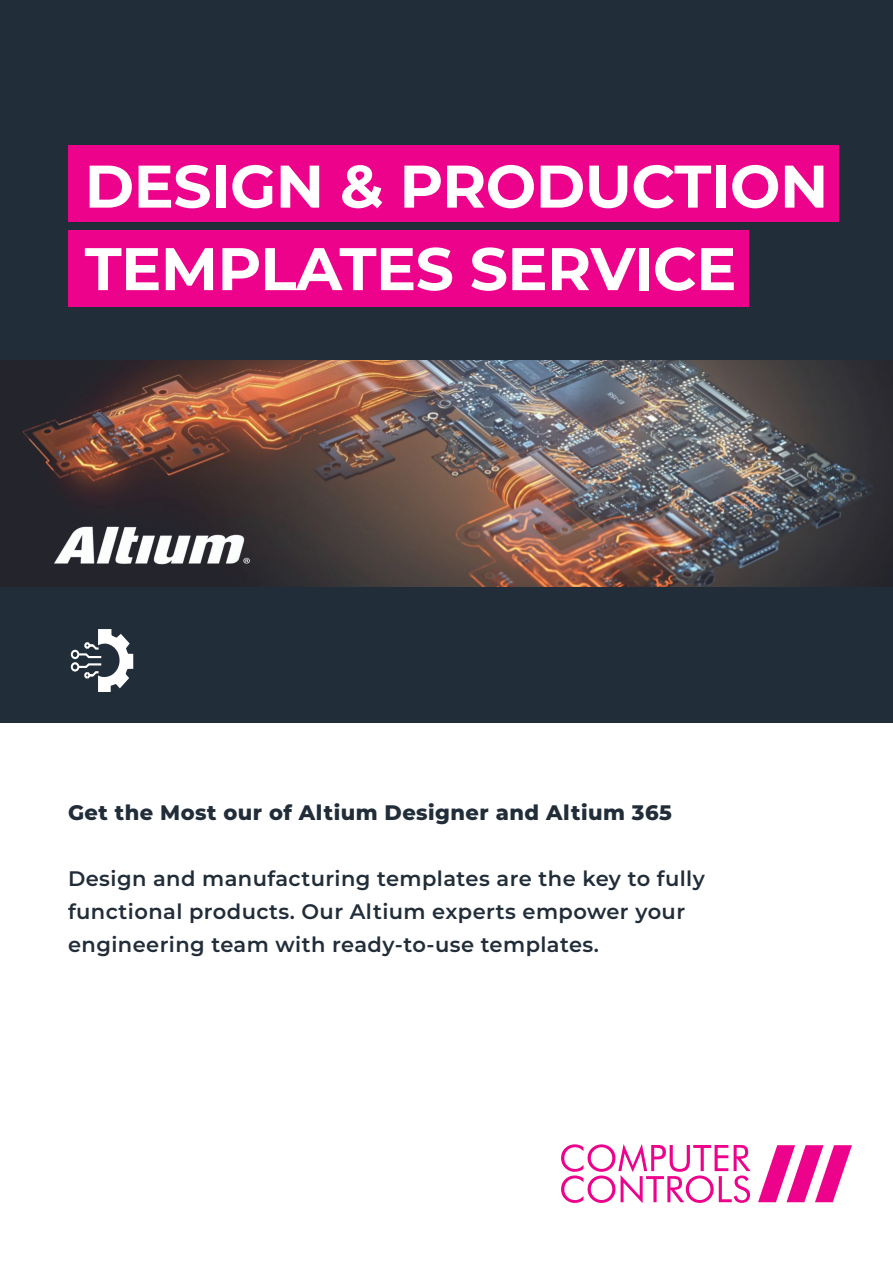
<style>
.page{position:relative;width:893px;height:1263px;background:#fff}
.page>*{position:absolute;margin:0;border:0;box-sizing:border-box;transform-origin:0 0}
.t1{font:700 60px/82.5px "Montserrat";letter-spacing:-.01em;color:#fff}
.t2{font:600 21px/33px "Montserrat";letter-spacing:.02em;color:#212d39}
.t3{font:800 21px "Montserrat";letter-spacing:.02em;color:#212d39}
</style>
<div class="page">
<div style="left:0;top:0;width:893px;height:723px;background:#212d39"></div>
<svg style="left:758px;top:1145px;width:94px;height:57px"></svg>
<svg style="left:561px;top:1144px;width:190px;height:59px"></svg>
<img style="left:0;top:361px;width:893px;height:225px">
<div style="left:71px;top:650px;width:8px;height:9px;border:2px solid #fff;border-radius:50%"></div>
<div style="left:71px;top:662px;width:8px;height:9px;border:2px solid #fff;border-radius:50%"></div>
<svg style="left:76px;top:629px;width:58px;height:63px"></svg>
<div style="left:68px;top:146px;width:771px;height:76px;background:#ed028c"></div>
<div style="left:68px;top:231px;width:680px;height:76px;background:#ed028c"></div>
<img style="left:54px;top:524px;width:196px;height:43px">
<h1 class="t1" style="left:85px;top:142px;width:745px">DESIGN &amp; PRODUCTION<br>TEMPLATES SERVICE</h1>
<p class="t3" style="left:68px;top:797px;width:605px">Get the Most our of Altium Designer and Altium 365</p>
<p class="t2" style="left:68px;top:861px;width:638px">Design and manufacturing templates are the key to fully functional products. Our Altium experts empower your engineering team with ready-to-use templates.</p>
</div>
